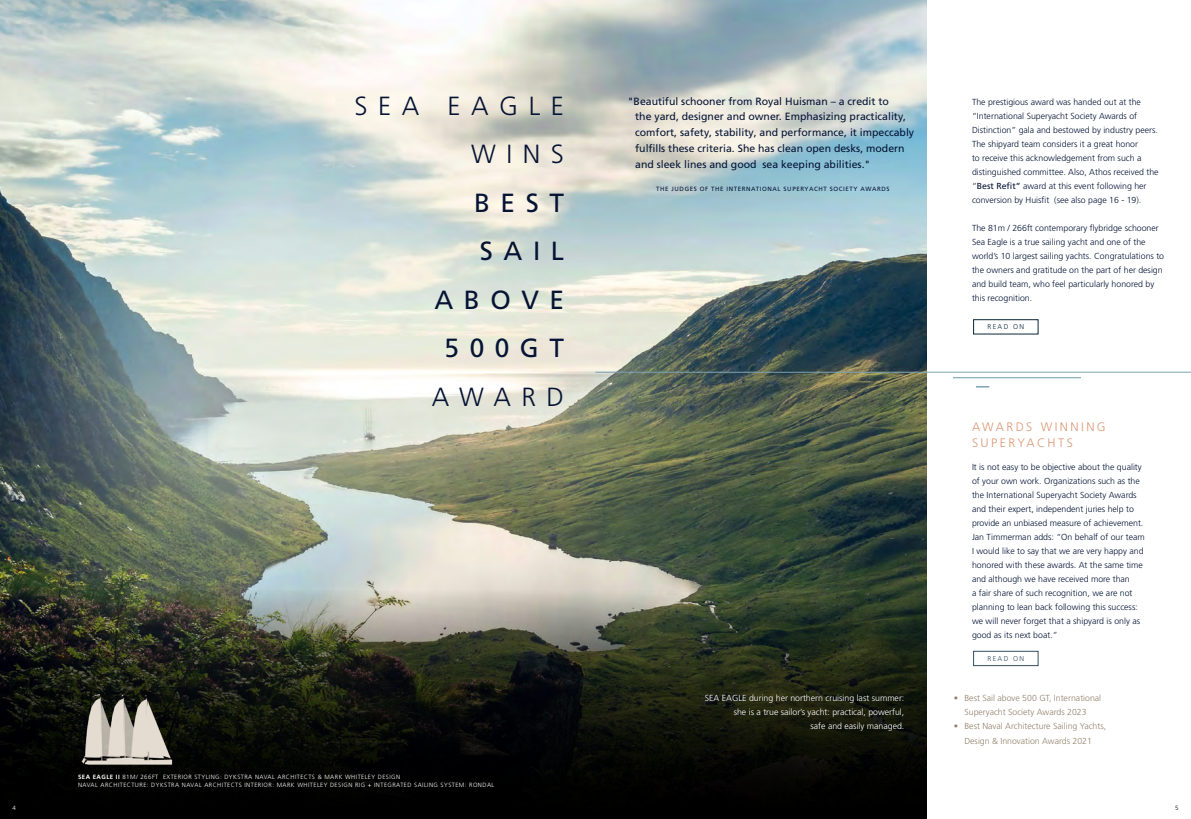
<style>
.page{position:relative;width:1191px;height:819px;background:#fff}
.page>*{position:absolute;margin:0;border:0;box-sizing:border-box;transform-origin:0 0}
.t1{font:26.25px/48.5px "Frutiger LT Pro";letter-spacing:.4em;color:#051435;text-align:right}
.t2{font:300 26.25px/48.5px "Frutiger LT Pro";letter-spacing:.4em;color:#051435;text-align:right}
.t3{font:300 12.25px/15.8px "Frutiger LT Pro";letter-spacing:.2em;color:#dc9675}
.t4{font:10.5px/15.8px "Frutiger LT Pro";color:#051435}
.t5{font:300 8.75px/14px "Frutiger LT Pro";color:#051435}
.t6{font:300 8.75px/14px "Frutiger LT Pro";color:#94816c;text-align:center}
.t7{font:300 8.75px/14px "Frutiger LT Pro";color:#fff;text-align:right}
.t8{font:300 7px "Frutiger LT Pro";letter-spacing:.2em;color:#0b2538}
.t9{font:300 7px "Frutiger LT Pro";letter-spacing:.2em;color:#324c5e}
.t10{font:300 6.12px/8.8px "Frutiger LT Pro";letter-spacing:.075em;color:#fff}
.t11{font:6.12px "Frutiger LT Pro";letter-spacing:.1em;color:#051435}
.t12{font:300 6.12px "Frutiger LT Pro";color:#000}
.s1{font-weight:700}
.s2{font-weight:400}
</style>
<div class="page">
<img style="left:0;top:0;width:926px;height:590px">
<div style="left:972px;top:319px;width:67px;height:15px;border:1px solid #fff"></div>
<div style="left:973px;top:319px;width:65px;height:15px;border:1px solid #0b2538"></div>
<div style="left:972px;top:650px;width:67px;height:16px;border:1px solid #fff"></div>
<div style="left:973px;top:650px;width:65px;height:16px;border:1px solid #344f63"></div>
<svg style="left:0;top:590px;width:926px;height:229px;background:#23261d"></svg>
<img style="left:78px;top:693px;width:98px;height:74px">
<hr style="left:953px;top:377px;width:128px;height:1px;background:#7ba1b4">
<hr style="left:926px;top:372px;width:265px;height:1px;background:#7ba1b4">
<svg style="left:976px;top:386px;width:13px;height:1px"></svg>
<hr style="left:595px;top:372px;width:331px;height:1px;background:#7ba1b4">
<h1 class="t2" style="left:354px;top:81px;width:211px">SEA EAGLE<br>WINS</h1>
<h1 class="t1" style="left:434px;top:178px;width:131px">BEST<br>SAIL<br>ABOVE<br>500GT</h1>
<h1 class="t2" style="left:432px;top:372px;width:133px">AWARD</h1>
<p class="t10" style="left:78px;top:772px;width:418px"><span class="s1">SEA EAGLE II</span> 81M/ 266FT EXTERIOR STYLING: DYKSTRA NAVAL ARCHITECTS &amp; MARK WHITELEY DESIGN<br>NAVAL ARCHITECTURE: DYKSTRA NAVAL ARCHITECTS INTERIOR: MARK WHITELEY DESIGN RIG + INTEGRATED SAILING SYSTEM: RONDAL</p>
<p class="t4" style="left:635px;top:93px;width:280px;text-indent:-7px">"Beautiful schooner from Royal Huisman – a credit to<br>the yard, designer and owner. Emphasizing practicality, comfort, safety, stability, and performance, it impeccably fulfills these criteria. She has clean open desks, modern and sleek lines and good sea keeping abilities."</p>
<p class="t11" style="left:656px;top:186px;width:235px">THE JUDGES OF THE INTERNATIONAL SUPERYACHT SOCIETY AWARDS</p>
<p class="t7" style="left:705px;top:691px;width:201px">SEA EAGLE during her northern cruising last summer: she is a true sailor’s yacht: practical, powerful,<br>safe and easily managed.</p>
<p class="t5" style="left:972px;top:95px;width:188px">The prestigious award was handed out at the “International Superyacht Society Awards of Distinction” gala and bestowed by industry peers.<br>The shipyard team considers it a great honor<br>to receive this acknowledgement from such a distinguished committee. Also, Athos received the “<span class="s2">Best Refit”</span> award at this event following her conversion by Huisfit (see also page 16 - 19).</p>
<p class="t5" style="left:972px;top:221px;width:194px">The 81m / 266ft contemporary flybridge schooner Sea Eagle is a true sailing yacht and one of the world’s 10 largest sailing yachts. Congratulations to the owners and gratitude on the part of her design and build team, who feel particularly honored by this recognition.</p>
<p class="t8" style="left:987px;top:323px;width:38px">READ ON</p>
<h2 class="t3" style="left:972px;top:419px;width:135px">AWARDS WINNING<br>SUPERYACHTS</h2>
<p class="t5" style="left:972px;top:460px;width:174px">It is not easy to be objective about the quality of your own work. Organizations such as the the International Superyacht Society Awards and their expert, independent juries help to provide an unbiased measure of achievement.<br>Jan Timmerman adds: “On behalf of our team I would like to say that we are very happy and honored with these awards. At the same time and although we have received more than<br>a fair share of such recognition, we are not planning to lean back following this success: we will never forget that a shipyard is only as good as its next boat.”</p>
<p class="t9" style="left:987px;top:654px;width:38px">READ ON</p>
<p class="t6" style="left:954px;top:691px;width:149px">• Best Sail above 500 GT, International<br>Superyacht Society Awards 2023</p>
<p class="t6" style="left:954px;top:719px;width:154px">• Best Naval Architecture Sailing Yachts,<br>Design &amp; Innovation Awards 2021</p>
<p class="t10" style="left:12px;top:803px;width:5px">4</p>
<p class="t12" style="left:1175px;top:804px;width:5px">5</p>
</div>
